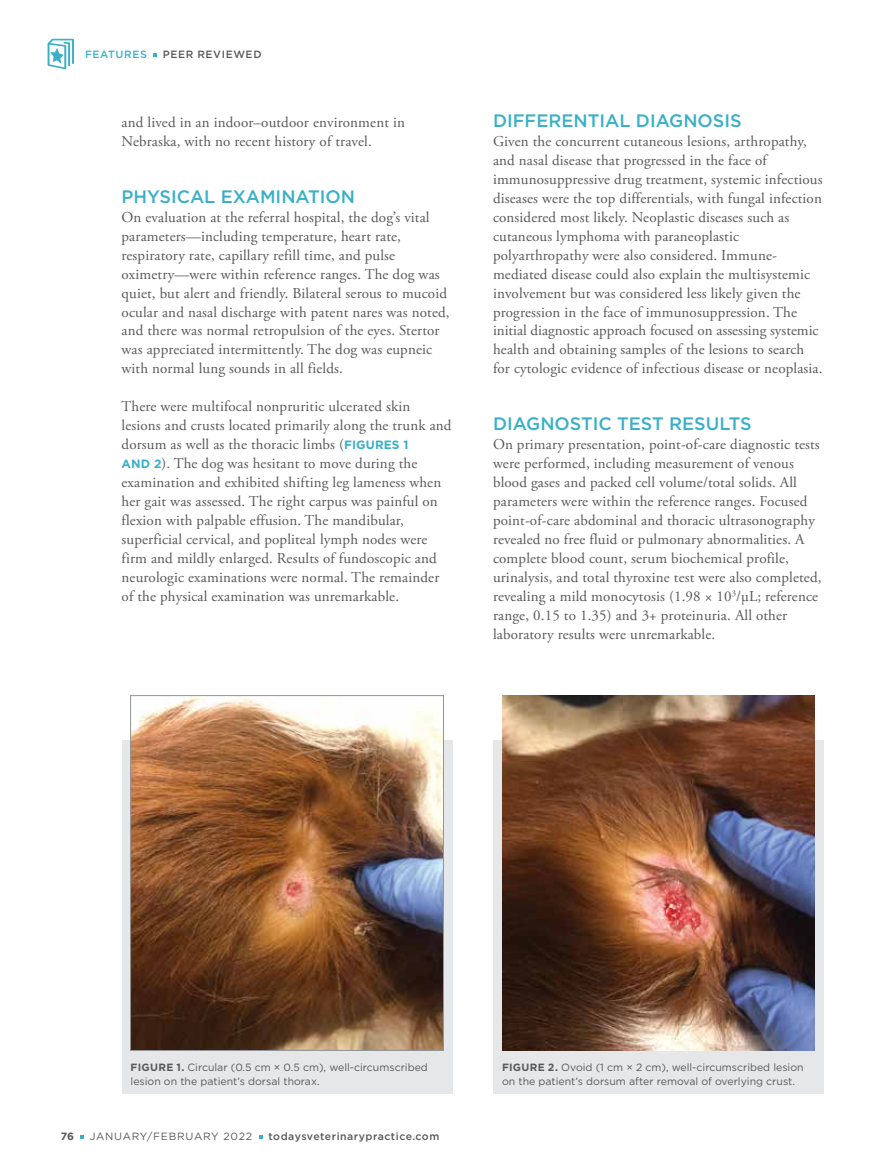
<style>
.page{position:relative;width:878px;height:1175px;background:#fff}
.page>*{position:absolute;margin:0;border:0;box-sizing:border-box;transform-origin:0 0}
.t1{font:500 18px "Gotham";color:#3ab0c8}
.t2{font:15px/18.9px "Adobe Garamond Pro";letter-spacing:.01em;color:#58595b}
.t3{font:10.5px/13.5px "Gotham";color:#58595b}
.t4{font:500 10.5px "Gotham";letter-spacing:.05em;color:#58595b}
.t5{font:10.5px "Gotham";letter-spacing:.075em;color:#58595b}
.t6{font:500 10.5px "Gotham";letter-spacing:.06em;color:#3ab0c8}
.t7{font:700 10.5px "Gotham";color:#58595b}
.s1{font-family:"Gotham";font-weight:700;font-size:12px;color:#3ab0c8}
.s2{font-weight:700}
</style>
<div class="page">
<svg style="left:48px;top:39px;width:26px;height:30px"></svg>
<svg style="left:153px;top:53px;width:4px;height:3px"></svg>
<div style="left:122px;top:740px;width:330px;height:353px;background:#e6e7e8"></div>
<img style="left:132px;top:697px;width:309px;height:351px">
<div style="left:130px;top:695px;width:313px;height:355px;border:1px solid #939598"></div>
<div style="left:493px;top:740px;width:331px;height:353px;background:#e6e7e8"></div>
<img style="left:502px;top:695px;width:312px;height:355px">
<p class="t6" style="left:85px;top:50px;width:63px">FEATURES</p>
<p class="t4" style="left:163px;top:50px;width:100px">PEER REVIEWED</p>
<p class="t2" style="left:122px;top:114px;width:285px">and lived in an indoor–outdoor environment in<br>Nebraska, with no recent history of travel.</p>
<p class="t1" style="left:122px;top:188px;width:235px">PHYSICAL EXAMINATION</p>
<p class="t2" style="left:122px;top:209px;width:329px">On evaluation at the referral hospital, the dog’s vital parameters—including temperature, heart rate, respiratory rate, capillary refill time, and pulse oximetry—were within reference ranges. The dog was quiet, but alert and friendly. Bilateral serous to mucoid ocular and nasal discharge with patent nares was noted, and there was normal retropulsion of the eyes. Stertor was appreciated intermittently. The dog was eupneic with normal lung sounds in all fields.</p>
<p class="t2" style="left:121px;top:398px;width:331px">There were multifocal nonpruritic ulcerated skin lesions and crusts located primarily along the trunk and dorsum as well as the thoracic limbs (<span class="s1">FIGURES 1<br>AND 2</span>). The dog was hesitant to move during the examination and exhibited shifting leg lameness when her gait was assessed. The right carpus was painful on flexion with palpable effusion. The mandibular, superficial cervical, and popliteal lymph nodes were firm and mildly enlarged. Results of fundoscopic and neurologic examinations were normal. The remainder of the physical examination was unremarkable.</p>
<p class="t1" style="left:493px;top:113px;width:250px">DIFFERENTIAL DIAGNOSIS</p>
<p class="t2" style="left:493px;top:133px;width:331px">Given the concurrent cutaneous lesions, arthropathy, and nasal disease that progressed in the face of immunosuppressive drug treatment, systemic infectious diseases were the top differentials, with fungal infection considered most likely. Neoplastic diseases such as cutaneous lymphoma with paraneoplastic polyarthropathy were also considered. Immune&shy;mediated disease could also explain the multisystemic involvement but was considered less likely given the progression in the face of immunosuppression. The initial diagnostic approach focused on assessing systemic health and obtaining samples of the lesions to search for cytologic evidence of infectious disease or neoplasia.</p>
<p class="t1" style="left:493px;top:416px;width:260px">DIAGNOSTIC TEST RESULTS</p>
<p class="t2" style="left:493px;top:436px;width:330px">On primary presentation, point-of-care diagnostic tests were performed, including measurement of venous blood gases and packed cell volume/total solids. All parameters were within the reference ranges. Focused point-of-care abdominal and thoracic ultrasonography revealed no free fluid or pulmonary abnormalities. A complete blood count, serum biochemical profile, urinalysis, and total thyroxine test were also completed, revealing a mild monocytosis (1.98 × 10<sup>3</sup>/µL; reference range, 0.15 to 1.35) and 3+ proteinuria. All other laboratory results were unremarkable.</p>
<p class="t3" style="left:130px;top:1061px;width:299px"><span class="s2">FIGURE 1.</span> Circular (0.5 cm × 0.5 cm), well-circumscribed lesion on the patient’s dorsal thorax.</p>
<p class="t3" style="left:502px;top:1061px;width:303px"><span class="s2">FIGURE 2.</span> Ovoid (1 cm × 2 cm), well-circumscribed lesion on the patient’s dorsum after removal of overlying crust.</p>
<p class="t7" style="left:61px;top:1131px;width:15px">76</p>
<p class="t5" style="left:90px;top:1131px;width:164px">JANUARY/FEBRUARY 2022</p>
<p class="t4" style="left:268px;top:1131px;width:172px">todaysveterinarypractice.com</p>
</div>
